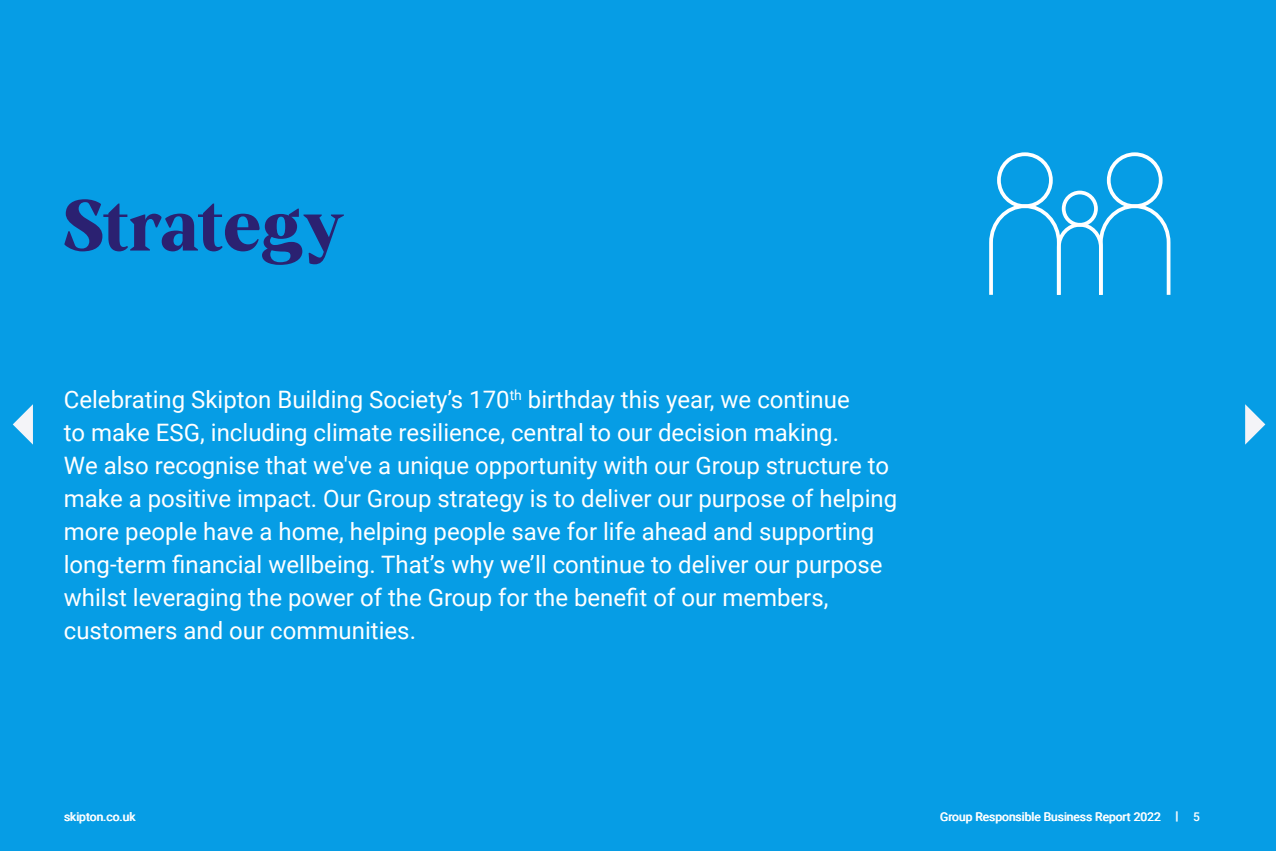
<style>
.page{position:relative;width:1276px;height:851px;background:#fff}
.page>*{position:absolute;margin:0;border:0;box-sizing:border-box;transform-origin:0 0}
.t1{font:700 72px "Turret 1853";color:#2b2171}
.t2{font:24px/33px "Roboto";color:#fff}
.t3{font:12px "Roboto";color:#fff}
.s1{font-weight:500}
</style>
<div class="page">
<div style="left:0;top:0;width:1276px;height:850px;background:#069de5"></div>
<svg style="left:13px;top:404px;width:20px;height:40px"></svg>
<svg style="left:1245px;top:404px;width:20px;height:40px"></svg>
<svg style="left:989px;top:152px;width:181px;height:143px"></svg>
<h1 class="t1" style="left:63px;top:181px;width:283px">Strategy</h1>
<p class="t2" style="left:64px;top:382px;width:835px">Celebrating Skipton Building Society’s 170<sup>th</sup> birthday this year, we continue<br>to make ESG, including climate resilience, central to our decision making.<br>We also recognise that we've a unique opportunity with our Group structure to make a positive impact. Our Group strategy is to deliver our purpose of helping more people have a home, helping people save for life ahead and supporting long-term financial wellbeing. That’s why we’ll continue to deliver our purpose whilst leveraging the power of the Group for the benefit of our members, customers and our communities.</p>
<p class="t3" style="left:64px;top:808px;width:73px">skipton.co.uk</p>
<p class="t3" style="left:940px;top:808px;width:261px">Group Responsible Business Report 2022 | <span class="s1">5</span></p>
</div>
